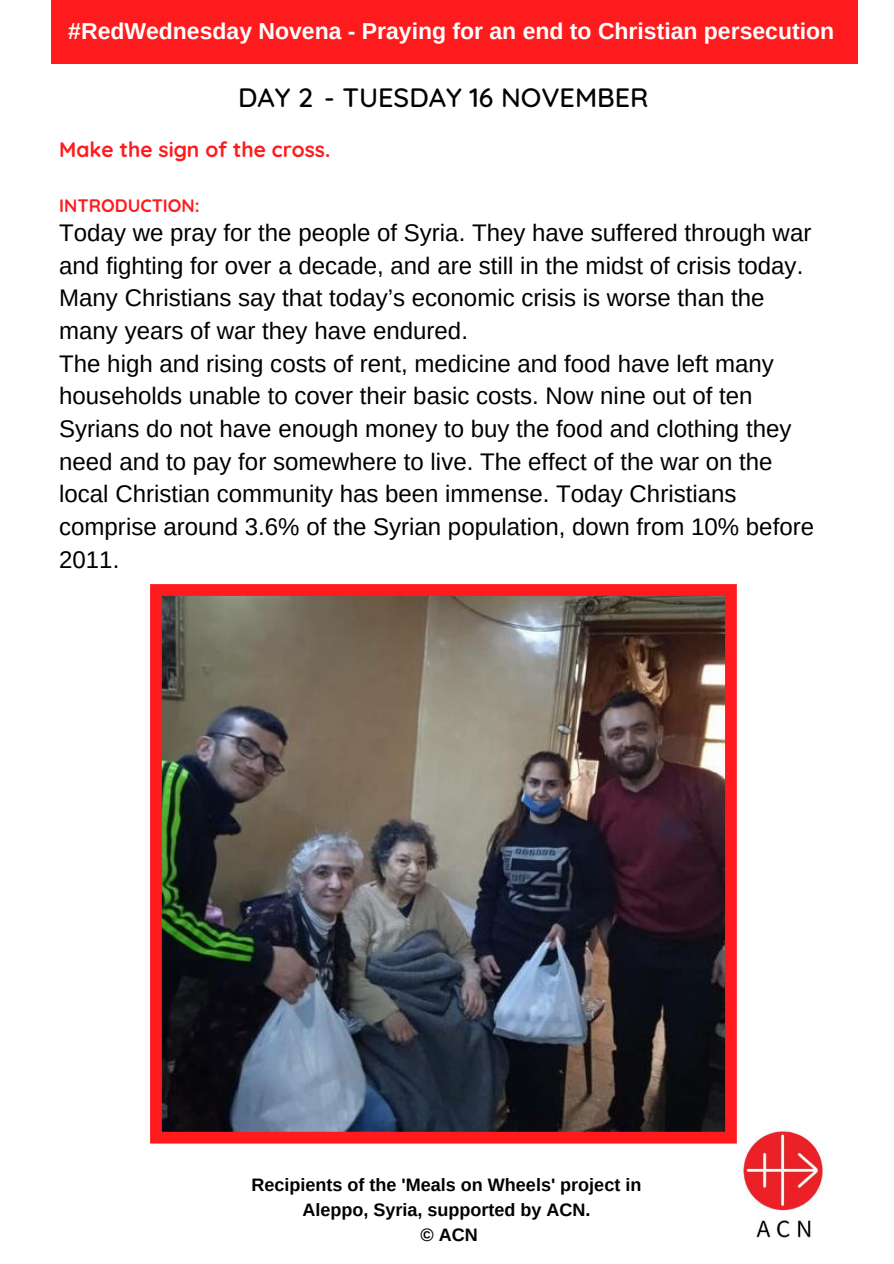
<style>
.page{position:relative;width:894px;height:1264px;background:#fff}
.page>*{position:absolute;margin:0;border:0;box-sizing:border-box;transform-origin:0 0}
.t1{font:500 27px "Quicksand";color:#000}
.t2{font:24px/32.7px "Arimo";color:#000}
.t3{font:700 22.95px "Arimo";color:#fff}
.t4{font:700 21px "Quicksand";color:#ff1a1d}
.t5{font:700 18px/24.8px "Arimo";color:#000;text-align:center}
.t6{font:700 18px "Quicksand";color:#ff1a1d}
</style>
<div class="page">
<div style="left:51px;top:0;width:806px;height:63px;background:#ff1a1d"></div>
<img style="left:735px;top:1119px;width:90px;height:119px">
<img style="left:150px;top:584px;width:586px;height:559px">
<p class="t3" style="left:68px;top:18px;width:767px">#RedWednesday Novena - Praying for an end to Christian persecution</p>
<p class="t1" style="left:238px;top:80px;width:412px">DAY 2 - TUESDAY 16 NOVEMBER</p>
<p class="t4" style="left:59px;top:136px;width:272px">Make the sign of the cross.</p>
<p class="t6" style="left:59px;top:194px;width:142px">INTRODUCTION:</p>
<p class="t2" style="left:59px;top:216px;width:756px">Today we pray for the people of Syria. They have suffered through war and fighting for over a decade, and are still in the midst of crisis today.<br>Many Christians say that today’s economic crisis is worse than the many years of war they have endured.<br>The high and rising costs of rent, medicine and food have left many households unable to cover their basic costs. Now nine out of ten Syrians do not have enough money to buy the food and clothing they need and to pay for somewhere to live. The effect of the war on the local Christian community has been immense. Today Christians comprise around 3.6% of the Syrian population, down from 10% before 2011.</p>
<p class="t5" style="left:251px;top:1172px;width:391px">Recipients of the 'Meals on Wheels' project in<br>Aleppo, Syria, supported by ACN.<br>© ACN</p>
</div>
